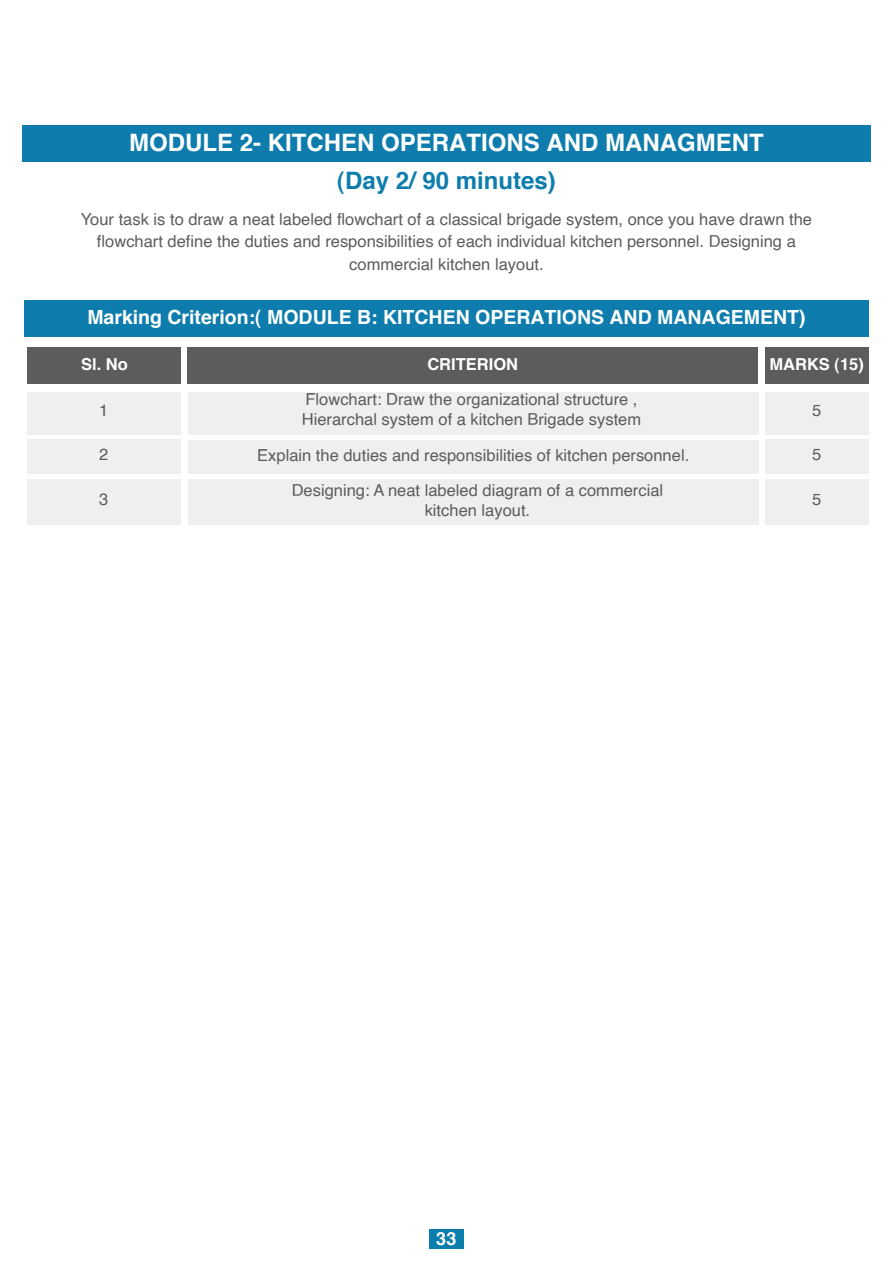
<style>
.page{position:relative;width:893px;height:1263px;background:#fff}
.page>*{position:absolute;margin:0;border:0;box-sizing:border-box;transform-origin:0 0}
.t1{font:700 24px "Helvetica";color:#fff}
.t2{font:700 24px "Helvetica";color:#0e7dad}
.t3{font:700 19.5px "Helvetica";color:#fff}
.t4{font:700 18px "Helvetica";color:#fff}
.t5{font:16.5px/19.8px "Helvetica";color:#5c5c5c;text-align:center}
.t6{font:700 16.5px "Helvetica";color:#fff}
</style>
<div class="page">
<div style="left:22px;top:125px;width:849px;height:37px;background:#0e7dad"></div>
<div style="left:24px;top:300px;width:845px;height:36px;background:#0e7dad"></div>
<div style="left:27px;top:392px;width:154px;height:43px;background:#f0efef"></div>
<div style="left:188px;top:392px;width:570px;height:43px;background:#f0efef"></div>
<div style="left:27px;top:347px;width:154px;height:37px;background:#5c5c5c"></div>
<div style="left:188px;top:347px;width:570px;height:37px;background:#5c5c5c"></div>
<div style="left:765px;top:392px;width:104px;height:43px;background:#f0efef"></div>
<div style="left:765px;top:347px;width:104px;height:37px;background:#5c5c5c"></div>
<div style="left:27px;top:440px;width:154px;height:34px;background:#f0efef"></div>
<div style="left:188px;top:440px;width:570px;height:34px;background:#f0efef"></div>
<div style="left:765px;top:440px;width:104px;height:34px;background:#f0efef"></div>
<div style="left:27px;top:479px;width:154px;height:46px;background:#f0efef"></div>
<div style="left:188px;top:479px;width:570px;height:46px;background:#f0efef"></div>
<div style="left:765px;top:479px;width:104px;height:46px;background:#f0efef"></div>
<div style="left:429px;top:1229px;width:34px;height:20px;background:#0c7eae"></div>
<h1 class="t1" style="left:129px;top:128px;width:636px">MODULE 2- KITCHEN OPERATIONS AND MANAGMENT</h1>
<h1 class="t2" style="left:337px;top:165px;width:220px">(Day 2/ 90 minutes)</h1>
<p class="t5" style="left:81px;top:208px;width:733px;line-height:22.5px">Your task is to draw a neat labeled flowchart of a classical brigade system, once you have drawn the flowchart define the duties and responsibilities of each individual kitchen personnel. Designing a commercial kitchen layout.</p>
<p class="t3" style="left:87px;top:305px;width:720px">Marking Criterion:( MODULE B: KITCHEN OPERATIONS AND MANAGEMENT)</p>
<p class="t6" style="left:81px;top:354px;width:48px">Sl. No</p>
<p class="t6" style="left:427px;top:354px;width:92px">CRITERION</p>
<p class="t5" style="left:302px;top:390px;width:341px;text-align:left">Flowchart: Draw the organizational structure ,<br>Hierarchal system of a kitchen Brigade system</p>
<p class="t5" style="left:812px;top:401px;width:11px">5</p>
<p class="t6" style="left:769px;top:354px;width:96px">MARKS (15)</p>
<p class="t5" style="left:99px;top:401px;width:11px">1</p>
<p class="t5" style="left:99px;top:445px;width:11px">2</p>
<p class="t5" style="left:257px;top:446px;width:433px">Explain the duties and responsibilities of kitchen personnel.</p>
<p class="t5" style="left:812px;top:445px;width:11px">5</p>
<p class="t5" style="left:292px;top:480px;width:373px">Designing: A neat labeled diagram of a commercial kitchen layout.</p>
<p class="t5" style="left:99px;top:490px;width:11px">3</p>
<p class="t5" style="left:812px;top:490px;width:11px">5</p>
<p class="t4" style="left:436px;top:1227px;width:22px">33</p>
</div>
